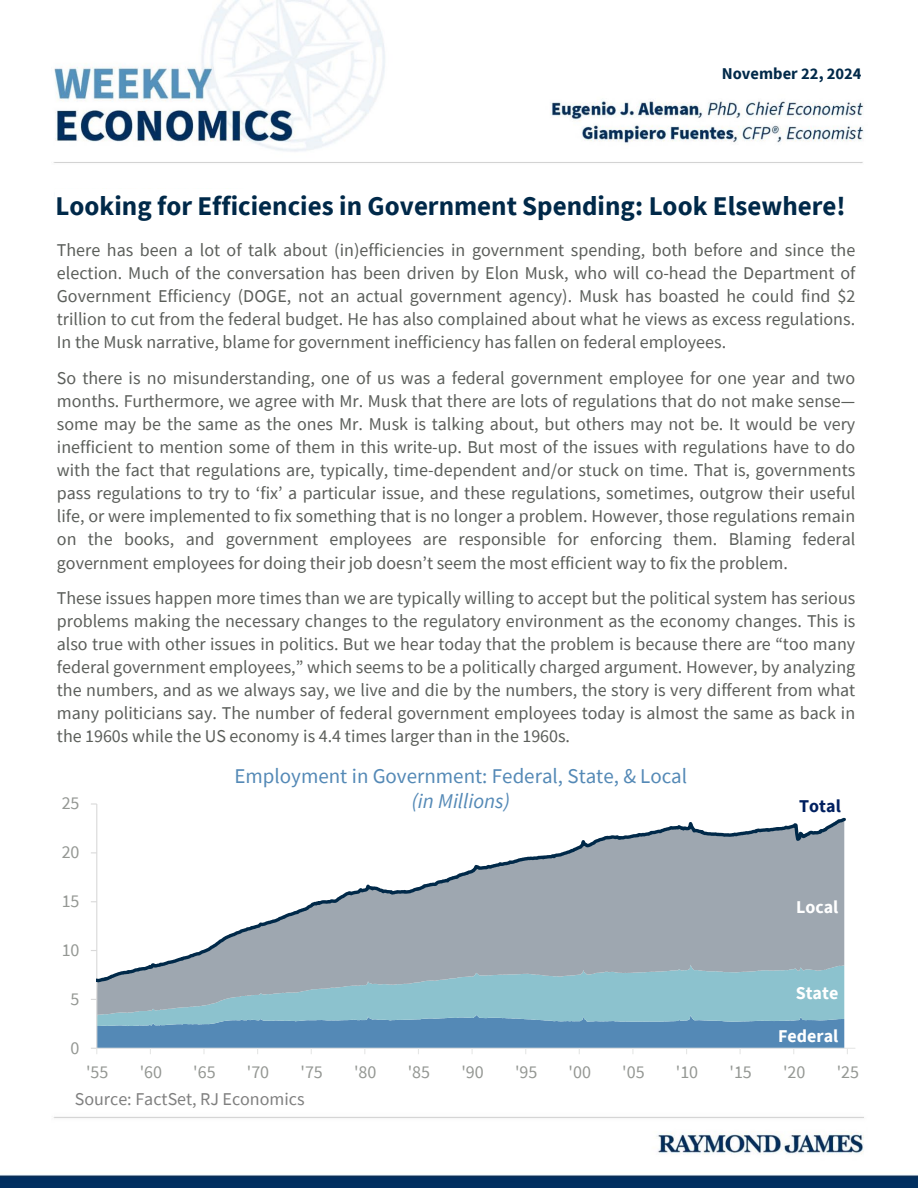
<style>
.page{position:relative;width:918px;height:1188px;background:#fff}
.page>*{position:absolute;margin:0;border:0;box-sizing:border-box;transform-origin:0 0}
.t1{font:700 27px "Source Sans Pro";color:#002949}
.t2{font:21px "Source Sans Pro";color:#5489b6}
.t3{font:italic 21px "Source Sans Pro";color:#5489b6}
.t4{font:18px/23.1px "Source Sans Pro";color:#5b5e5a;text-align:justify}
.t5{font:18px "Source Sans Pro";color:#949793}
.t6{font:18px "Source Sans Pro";color:#7f7f7f}
.t7{font:700 18px "Source Sans Pro";color:#fff}
.t8{font:700 18px "Source Sans Pro";color:#002060}
.t9{font:700 16.5px "Source Sans Pro";color:#002949}
</style>
<div class="page">
<img style="left:0;top:0;width:918px;height:1188px">
<div style="left:56px;top:189px;width:810px;height:32px;background:#fff"></div>
<hr style="left:96px;top:804px;width:1px;height:244px;background:#d9d9d9">
<hr style="left:97px;top:1048px;width:758px;height:1px;background:#e6e7e6">
<svg style="left:91px;top:1015px;width:757px;height:39px"></svg>
<svg style="left:97px;top:811px;width:751px;height:202px"></svg>
<p class="t9" style="left:722px;top:62px;width:141px">November 22, 2024</p>
<h1 class="t1" style="left:56px;top:188px;width:791px">Looking for Efficiencies in Government Spending: Look Elsewhere!</h1>
<p class="t4" style="left:57px;top:238px;width:800px">There has been a lot of talk about (in)efficiencies in government spending, both before and since the election. Much of the conversation has been driven by Elon Musk, who will co-head the Department of Government Efficiency (DOGE, not an actual government agency). Musk has boasted he could find $2 trillion to cut from the federal budget. He has also complained about what he views as excess regulations.<br>In the Musk narrative, blame for government inefficiency has fallen on federal employees.</p>
<p class="t4" style="left:57px;top:366px;width:800px">So there is no misunderstanding, one of us was a federal government employee for one year and two months. Furthermore, we agree with Mr. Musk that there are lots of regulations that do not make sense— some may be the same as the ones Mr. Musk is talking about, but others may not be. It would be very inefficient to mention some of them in this write-up. But most of the issues with regulations have to do with the fact that regulations are, typically, time-dependent and/or stuck on time. That is, governments pass regulations to try to ‘fix’ a particular issue, and these regulations, sometimes, outgrow their useful life, or were implemented to fix something that is no longer a problem. However, those regulations remain on the books, and government employees are responsible for enforcing them. Blaming federal government employees for doing their job doesn’t seem the most efficient way to fix the problem.</p>
<p class="t4" style="left:57px;top:586px;width:800px">These issues happen more times than we are typically willing to accept but the political system has serious problems making the necessary changes to the regulatory environment as the economy changes. This is also true with other issues in politics. But we hear today that the problem is because there are “too many federal government employees,” which seems to be a politically charged argument. However, by analyzing the numbers, and as we always say, we live and die by the numbers, the story is very different from what many politicians say. The number of federal government employees today is almost the same as back in the 1960s while the US economy is 4.4 times larger than in the 1960s.</p>
<p class="t5" style="left:62px;top:792px;width:19px">25</p>
<p class="t5" style="left:62px;top:841px;width:19px">20</p>
<p class="t2" style="left:235px;top:763px;width:454px">Employment in Government: Federal, State, &amp; Local</p>
<p class="t3" style="left:412px;top:788px;width:100px">(in Millions)</p>
<p class="t8" style="left:799px;top:794px;width:43px">Total</p>
<p class="t5" style="left:62px;top:890px;width:19px">15</p>
<p class="t7" style="left:796px;top:894px;width:44px">Local</p>
<p class="t5" style="left:62px;top:938px;width:19px">10</p>
<p class="t5" style="left:71px;top:987px;width:10px">5</p>
<p class="t5" style="left:71px;top:1036px;width:10px">0</p>
<p class="t7" style="left:796px;top:981px;width:44px">State</p>
<p class="t7" style="left:778px;top:1024px;width:62px">Federal</p>
<p class="t5" style="left:86px;top:1060px;width:24px">'55</p>
<p class="t5" style="left:140px;top:1060px;width:24px">'60</p>
<p class="t5" style="left:193px;top:1060px;width:24px">'65</p>
<p class="t5" style="left:247px;top:1060px;width:24px">'70</p>
<p class="t5" style="left:301px;top:1060px;width:24px">'75</p>
<p class="t5" style="left:354px;top:1060px;width:24px">'80</p>
<p class="t5" style="left:408px;top:1060px;width:24px">'85</p>
<p class="t5" style="left:461px;top:1060px;width:24px">'90</p>
<p class="t5" style="left:515px;top:1060px;width:24px">'95</p>
<p class="t5" style="left:569px;top:1060px;width:24px">'00</p>
<p class="t5" style="left:622px;top:1060px;width:24px">'05</p>
<p class="t5" style="left:676px;top:1060px;width:24px">'10</p>
<p class="t5" style="left:730px;top:1060px;width:24px">'15</p>
<p class="t5" style="left:783px;top:1060px;width:24px">'20</p>
<p class="t5" style="left:837px;top:1060px;width:24px">'25</p>
<p class="t6" style="left:75px;top:1088px;width:231px">Source: FactSet, RJ Economics</p>
</div>
